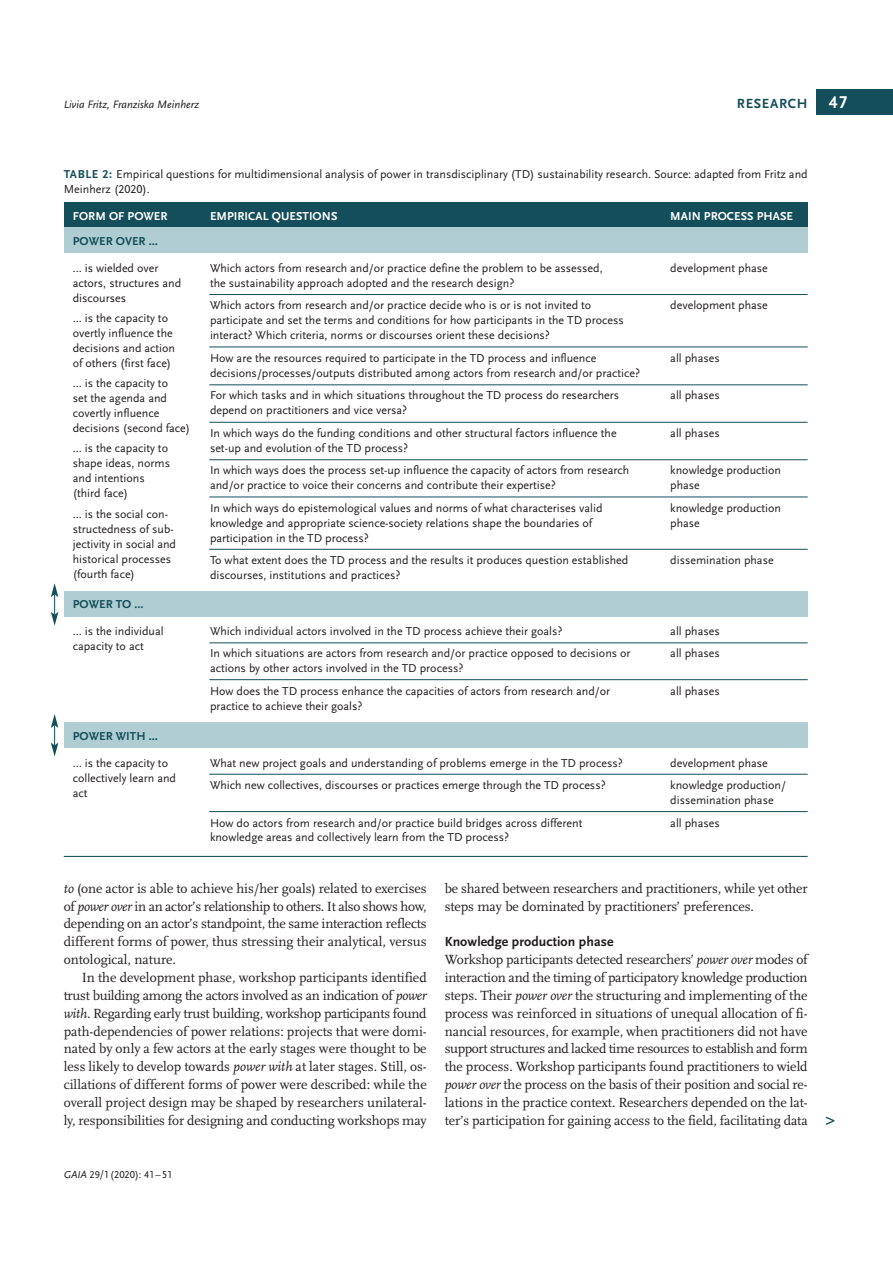
<style>
.page{position:relative;width:893px;height:1263px;background:#fff}
.page>*{position:absolute;margin:0;border:0;box-sizing:border-box;transform-origin:0 0}
.t1{font:13.8px/17.9px "Scala LF";letter-spacing:-.005em;color:#211d1e;text-align:justify}
.t2{font:700 13.8px "Scala Sans LF";letter-spacing:.005em;color:#211d1e}
.t3{font:700 13.8px "Scala Sans LF";letter-spacing:.05em;color:#144e5a}
.t4{font:12px/15px "Scala Sans LF";color:#211d1e}
.t5{font:700 12px "Scala Sans LF";letter-spacing:.005em;color:#fff}
.t6{font:700 12px "Scala Sans LF";letter-spacing:.005em;color:#144e5a}
.t7{font:italic 11.25px "Scala Sans LF";color:#211d1e}
.t8{font:10.5px "Scala Sans LF";color:#211d1e}
.s1{font-size:17.85px;color:#fff}
.s2{font-weight:700;color:#144e5a}
.s3{font-style:italic}
.s4{font-family:"Scala Sans LF";font-weight:700;font-size:17.85px;color:#144e5a}
</style>
<div class="page">
<div style="left:816px;top:89px;width:77px;height:26px;background:#144e5a"></div>
<div style="left:64px;top:202px;width:744px;height:26px;background:#144e5a"></div>
<hr style="left:209px;top:294px;width:599px;height:1px;background:#144e5a">
<hr style="left:64px;top:856px;width:744px;height:1px;background:#144e5a">
<div style="left:64px;top:228px;width:744px;height:25px;background:#afcdd3"></div>
<div style="left:64px;top:591px;width:744px;height:26px;background:#afcdd3"></div>
<div style="left:64px;top:722px;width:744px;height:26px;background:#afcdd3"></div>
<hr style="left:209px;top:347px;width:599px;height:1px;background:#144e5a">
<hr style="left:209px;top:384px;width:599px;height:1px;background:#144e5a">
<hr style="left:209px;top:422px;width:599px;height:1px;background:#144e5a">
<hr style="left:209px;top:459px;width:599px;height:1px;background:#144e5a">
<hr style="left:209px;top:497px;width:599px;height:1px;background:#144e5a">
<hr style="left:209px;top:549px;width:599px;height:1px;background:#144e5a">
<hr style="left:209px;top:642px;width:599px;height:1px;background:#144e5a">
<hr style="left:209px;top:774px;width:599px;height:1px;background:#144e5a">
<hr style="left:209px;top:679px;width:599px;height:1px;background:#144e5a">
<hr style="left:209px;top:811px;width:599px;height:1px;background:#144e5a">
<svg style="left:51px;top:583px;width:7px;height:43px"></svg>
<svg style="left:51px;top:714px;width:7px;height:43px"></svg>
<p class="t7" style="left:64px;top:100px;width:137px">Livia Fritz, Franziska Meinherz</p>
<p class="t3" style="left:737px;top:98px;width:112px">RESEARCH <span class="s1">47</span></p>
<p class="t4" style="left:64px;top:167px;width:745px"><span class="s2">TABLE 2:</span> Empirical questions for multidimensional analysis of power in transdisciplinary (TD) sustainability research. Source: adapted from Fritz and<br>Meinherz (2020).</p>
<p class="t5" style="left:73px;top:211px;width:96px">FORM OF POWER</p>
<p class="t6" style="left:73px;top:236px;width:86px">POWER OVER …</p>
<p class="t4" style="left:73px;top:261px;width:110px">… is wielded over actors, structures and discourses</p>
<p class="t4" style="left:73px;top:312px;width:104px">… is the capacity to overtly influence the decisions and action of others (first face)</p>
<p class="t4" style="left:73px;top:377px;width:119px">… is the capacity to<br>set the agenda and covertly influence decisions (second face)</p>
<p class="t4" style="left:73px;top:442px;width:99px">… is the capacity to shape ideas, norms and intentions (third face)</p>
<p class="t4" style="left:73px;top:507px;width:105px">… is the social con&shy;structedness of sub - jectivity in social and historical processes (fourth face)</p>
<p class="t6" style="left:73px;top:599px;width:72px">POWER TO …</p>
<p class="t4" style="left:73px;top:624px;width:92px">… is the individual capacity to act</p>
<p class="t5" style="left:210px;top:211px;width:129px">EMPIRICAL QUESTIONS</p>
<p class="t5" style="left:670px;top:211px;width:124px">MAIN PROCESS PHASE</p>
<p class="t4" style="left:210px;top:261px;width:394px">Which actors from research and/or practice define the problem to be assessed, the sustainability approach adopted and the research design?</p>
<p class="t4" style="left:210px;top:299px;width:415px">Which actors from research and/or practice decide who is or is not invited to participate and set the terms and conditions for how participants in the TD process interact? Which criteria, norms or discourses orient these decisions?</p>
<p class="t4" style="left:210px;top:351px;width:432px">How are the resources required to participate in the TD process and influence decisions/processes/outputs distributed among actors from research and/or practice?</p>
<p class="t4" style="left:210px;top:389px;width:411px">For which tasks and in which situations throughout the TD process do researchers depend on practitioners and vice versa?</p>
<p class="t4" style="left:210px;top:426px;width:408px">In which ways do the funding conditions and other structural factors influence the set-up and evolution of the TD process?</p>
<p class="t4" style="left:210px;top:464px;width:421px">In which ways does the process set-up influence the capacity of actors from research and/or practice to voice their concerns and contribute their expertise?</p>
<p class="t4" style="left:210px;top:501px;width:394px">In which ways do epistemological values and norms of what characterises valid knowledge and appropriate science-society relations shape the boundaries of participation in the TD process?</p>
<p class="t4" style="left:210px;top:554px;width:420px">To what extent does the TD process and the results it produces question established discourses, institutions and practices?</p>
<p class="t4" style="left:670px;top:261px;width:99px">development phase</p>
<p class="t4" style="left:670px;top:299px;width:99px">development phase</p>
<p class="t4" style="left:670px;top:351px;width:51px">all phases</p>
<p class="t4" style="left:670px;top:389px;width:51px">all phases</p>
<p class="t4" style="left:670px;top:426px;width:51px">all phases</p>
<p class="t4" style="left:670px;top:464px;width:112px">knowledge production phase</p>
<p class="t4" style="left:670px;top:501px;width:112px">knowledge production phase</p>
<p class="t4" style="left:670px;top:554px;width:105px">dissemination phase</p>
<p class="t4" style="left:210px;top:620px;width:422px;line-height:22.5px">Which individual actors involved in the TD process achieve their goals?<br>In which situations are actors from research and/or practice opposed to decisions or</p>
<p class="t4" style="left:210px;top:658px;width:402px;line-height:22.5px">actions by other actors involved in the TD process?<br>How does the TD process enhance the capacities of actors from research and/or</p>
<p class="t4" style="left:210px;top:699px;width:154px">practice to achieve their goals?</p>
<p class="t4" style="left:670px;top:620px;width:51px;line-height:22.5px">all phases all phases</p>
<p class="t4" style="left:670px;top:684px;width:51px">all phases</p>
<p class="t6" style="left:73px;top:731px;width:86px">POWER WITH …</p>
<p class="t4" style="left:73px;top:756px;width:105px">… is the capacity to collectively learn and act</p>
<p class="t4" style="left:210px;top:752px;width:414px;line-height:22.5px">What new project goals and understanding of problems emerge in the TD process?<br>Which new collectives, discourses or practices emerge through the TD process?</p>
<p class="t4" style="left:210px;top:816px;width:374px">How do actors from research and/or practice build bridges across different knowledge areas and collectively learn from the TD process?</p>
<p class="t4" style="left:670px;top:752px;width:117px;line-height:22.5px">development phase knowledge production/</p>
<p class="t4" style="left:670px;top:790px;width:105px;line-height:22.5px">dissemination phase all phases</p>
<p class="t1" style="left:64px;top:880px;width:364px"><span class="s3">to</span> (one actor is able to achieve his/her goals) related to exercises of <span class="s3">power over</span> in an actor’s relationship to others. It also shows how, depending on an actor’s standpoint, the same interaction reflects different forms of power, thus stressing their analytical, versus ontological, nature.</p>
<p class="t1" style="left:64px;top:969px;width:364px;text-indent:18px">In the development phase, workshop participants identified trust building among the actors involved as an indication of <span class="s3">power with.</span> Regarding early trust building, workshop participants found path-dependencies of power relations: projects that were domi - nated by only a few actors at the early stages were thought to be less likely to develop towards <span class="s3">power with</span> at later stages. Still, os&shy;cillations of different forms of power were described: while the overall project design may be shaped by researchers unilateral&shy;ly, responsibilities for designing and conducting workshops may</p>
<p class="t1" style="left:445px;top:880px;width:364px">be shared between researchers and practitioners, while yet other steps may be dominated by practitioners’ preferences.</p>
<p class="t2" style="left:445px;top:936px;width:170px">Knowledge production phase</p>
<p class="t1" style="left:445px;top:951px;width:392px;text-align:left">Workshop participants detected researchers’ <span class="s3">power over</span> modes of interaction and the timing of participatory knowledge production steps. Their <span class="s3">power over</span> the structuring and implementing of the process was reinforced in situations of unequal allocation of fi&shy;nancial resources, for example, when practitioners did not have support structures and lacked time resources to establish and form<br>the process. Workshop participants found practitioners to wield <span class="s3">power over</span> the process on the basis of their position and social re&shy;lations in the practice context. Researchers depended on the lat&shy;ter’s participation for gaining access to the field, facilitating data <span class="s4">&gt;</span></p>
<p class="t8" style="left:64px;top:1171px;width:110px"><span class="s3">GAIA</span> 29/1(2020): 41– 51</p>
</div>
